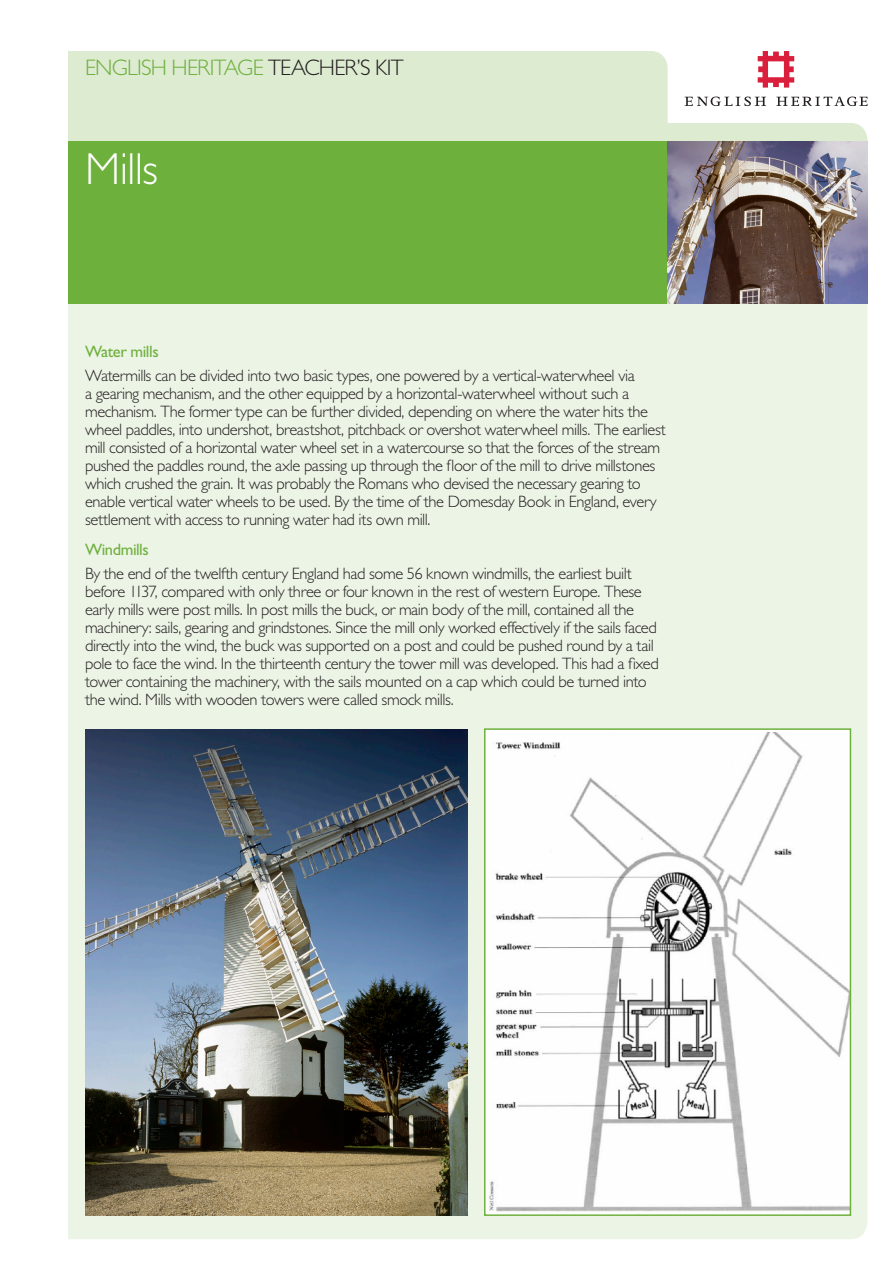
<style>
.page{position:relative;width:893px;height:1263px;background:#fff}
.page>*{position:absolute;margin:0;border:0;box-sizing:border-box;transform-origin:0 0}
.MAIN_HEADER{font:300 45px "Gill Sans";letter-spacing:-.02em;color:#fff}
.t1{font:300 22.5px "Gill Sans";letter-spacing:-.035em;color:#6eb03c}
.BODYCOPY{font:300 16.5px/18px "Gill Sans";letter-spacing:-.025em;color:#231f20}
.SUBHEAD{font:16.5px "Gill Sans";letter-spacing:-.025em;color:#6eb03c}
.s1{color:#231f20}
</style>
<div class="page">
<div style="left:68px;top:51px;width:600px;height:90px;background:#ddebd1"></div>
<div style="left:68px;top:303px;width:799px;height:936px;background:#ecf4e6"></div>
<div style="left:468px;top:123px;width:399px;height:18px;background:#ddebd1"></div>
<svg style="left:685px;top:97px;width:81px;height:9px"></svg>
<svg style="left:776px;top:97px;width:91px;height:9px"></svg>
<svg style="left:758px;top:51px;width:36px;height:37px"></svg>
<div style="left:68px;top:141px;width:799px;height:162px;background:#6eb03c"></div>
<img style="left:668px;top:141px;width:199px;height:162px">
<img style="left:85px;top:729px;width:383px;height:486px">
<img style="left:487px;top:732px;width:361px;height:481px">
<div style="left:484px;top:728px;width:367px;height:488px;border:2px solid #6eb03c"></div>
<p class="t1" style="left:85px;top:55px;width:320px">ENGLISH HERITAGE <span class="s1">TEACHER’S KIT</span></p>
<p class="MAIN_HEADER" style="left:85px;top:143px;width:75px">Mills</p>
<p class="SUBHEAD" style="left:85px;top:342px;width:75px">Water mills</p>
<p class="BODYCOPY" style="left:85px;top:367px;width:582px">Watermills can be divided into two basic types, one powered by a vertical-waterwheel via<br>a gearing mechanism, and the other equipped by a horizontal-waterwheel without such a mechanism. The former type can be further divided, depending on where the water hits the wheel paddles, into undershot, breastshot, pitchback or overshot waterwheel mills. The earliest mill consisted of a horizontal water wheel set in a watercourse so that the forces of the stream pushed the paddles round, the axle passing up through the floor of the mill to drive millstones which crushed the grain. It was probably the Romans who devised the necessary gearing to enable vertical water wheels to be used. By the time of the Domesday Book in England, every settlement with access to running water had its own mill.</p>
<p class="SUBHEAD" style="left:85px;top:540px;width:65px">Windmills</p>
<p class="BODYCOPY" style="left:85px;top:565px;width:575px">By the end of the twelfth century England had some 56 known windmills, the earliest built before 1137, compared with only three or four known in the rest of western Europe. These early mills were post mills. In post mills the buck, or main body of the mill, contained all the machinery: sails, gearing and grindstones. Since the mill only worked effectively if the sails faced directly into the wind, the buck was supported on a post and could be pushed round by a tail pole to face the wind. In the thirteenth century the tower mill was developed. This had a fixed tower containing the machinery, with the sails mounted on a cap which could be turned into the wind. Mills with wooden towers were called smock mills.</p>
</div>
